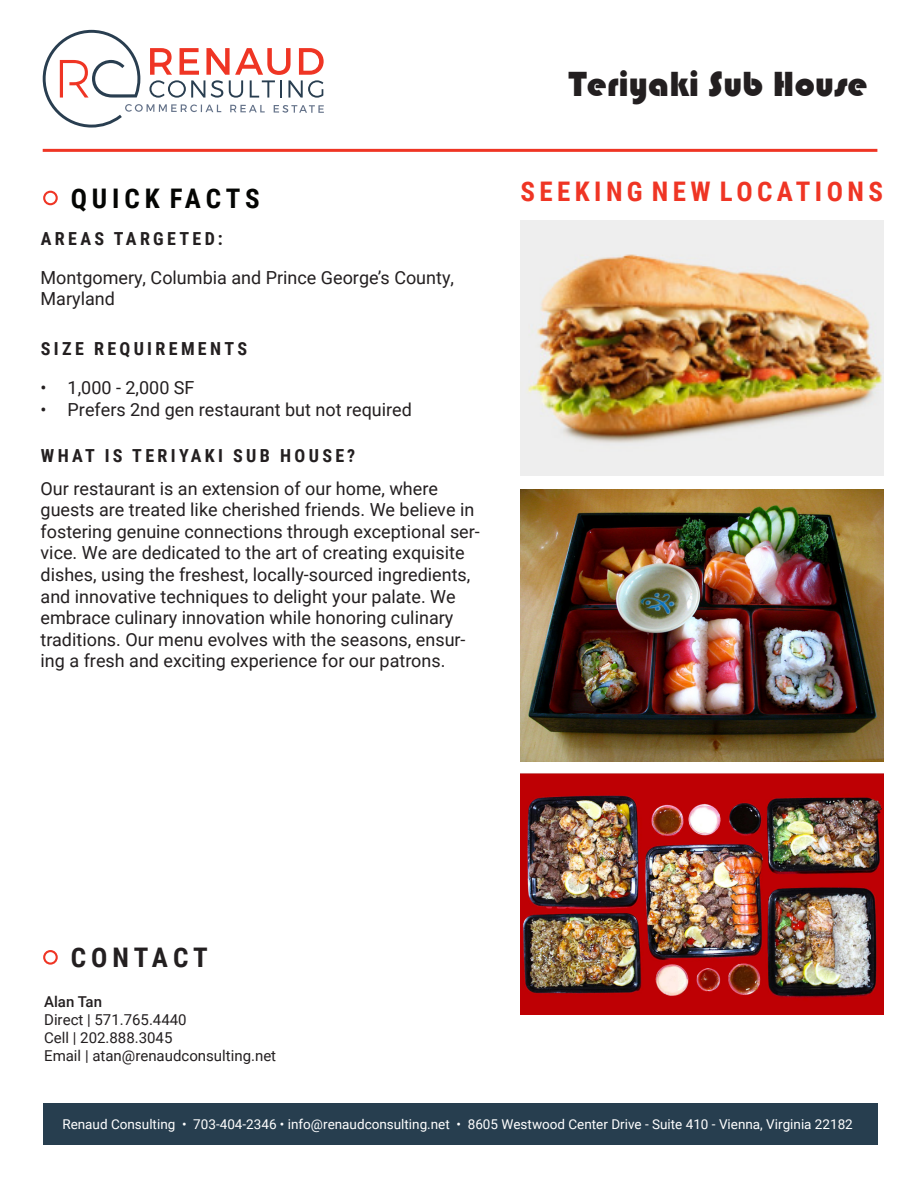
<style>
.page{position:relative;width:918px;height:1188px;background:#fff}
.page>*{position:absolute;margin:0;border:0;box-sizing:border-box;transform-origin:0 0}
.t1{font:36px "Bauhaus 93";color:#231f20}
.t2{font:700 27px "Roboto Condensed";letter-spacing:.165em;color:#ef3524}
.t3{font:700 27px "Roboto Condensed";letter-spacing:.18em;color:#040503}
.t4{font:700 27px "Roboto Condensed";letter-spacing:.185em;color:#231f20}
.t5{font:18px/21.6px "Roboto";color:#231f20}
.t6{font:700 18px "Roboto Condensed";letter-spacing:.185em;color:#231f20}
.t7{font:15px "Roboto";color:#231f20}
.t8{font:500 15px "Roboto";color:#231f20}
.t9{font:13.5px "Roboto";color:#fff}
</style>
<div class="page">
<hr style="left:43px;top:149px;width:834px;height:3px;background:#ef3524">
<div style="left:43px;top:1104px;width:834px;height:41px;background:#273e4f"></div>
<svg style="left:43px;top:30px;width:281px;height:98px"></svg>
<div style="left:43px;top:191px;width:15px;height:14px;border:2px solid #ef3524;border-radius:50%"></div>
<div style="left:43px;top:950px;width:15px;height:15px;border:2px solid #ef3524;border-radius:50%"></div>
<img style="left:520px;top:221px;width:363px;height:255px">
<img style="left:520px;top:489px;width:363px;height:272px">
<img style="left:520px;top:773px;width:363px;height:242px">
<p class="t1" style="left:568px;top:64px;width:300px">Teriyaki Sub House</p>
<p class="t3" style="left:71px;top:179px;width:191px">QUICK FACTS</p>
<p class="t2" style="left:521px;top:172px;width:364px">SEEKING NEW LOCATIONS</p>
<p class="t6" style="left:41px;top:226px;width:184px">AREAS TARGETED:</p>
<p class="t5" style="left:41px;top:266px;width:415px">Montgomery, Columbia and Prince George’s County,<br>Maryland</p>
<p class="t6" style="left:41px;top:336px;width:208px">SIZE REQUIREMENTS</p>
<p class="t5" style="left:41px;top:376px;width:155px">• 1,000 - 2,000 SF</p>
<p class="t5" style="left:41px;top:398px;width:373px">• Prefers 2nd gen restaurant but not required</p>
<p class="t6" style="left:41px;top:443px;width:316px">WHAT IS TERIYAKI SUB HOUSE?</p>
<p class="t5" style="left:41px;top:477px;width:441px">Our restaurant is an extension of our home, where guests are treated like cherished friends. We believe in fostering genuine connections through exceptional ser&shy;vice. We are dedicated to the art of creating exquisite dishes, using the freshest, locally-sourced ingredients, and innovative techniques to delight your palate. We embrace culinary innovation while honoring culinary traditions. Our menu evolves with the seasons, ensur&shy;ing a fresh and exciting experience for our patrons.</p>
<p class="t4" style="left:71px;top:939px;width:139px">CONTACT</p>
<p class="t8" style="left:44px;top:991px;width:59px">Alan Tan</p>
<p class="t7" style="left:44px;top:1009px;width:144px">Direct | 571.765.4440</p>
<p class="t7" style="left:44px;top:1027px;width:130px">Cell | 202.888.3045</p>
<p class="t7" style="left:44px;top:1045px;width:234px">Email | atan@renaudconsulting.net</p>
<p class="t9" style="left:62px;top:1115px;width:792px">Renaud Consulting • 703-404-2346 • info@renaudconsulting.net • 8605 Westwood Center Drive - Suite 410 - Vienna, Virginia 22182</p>
</div>
